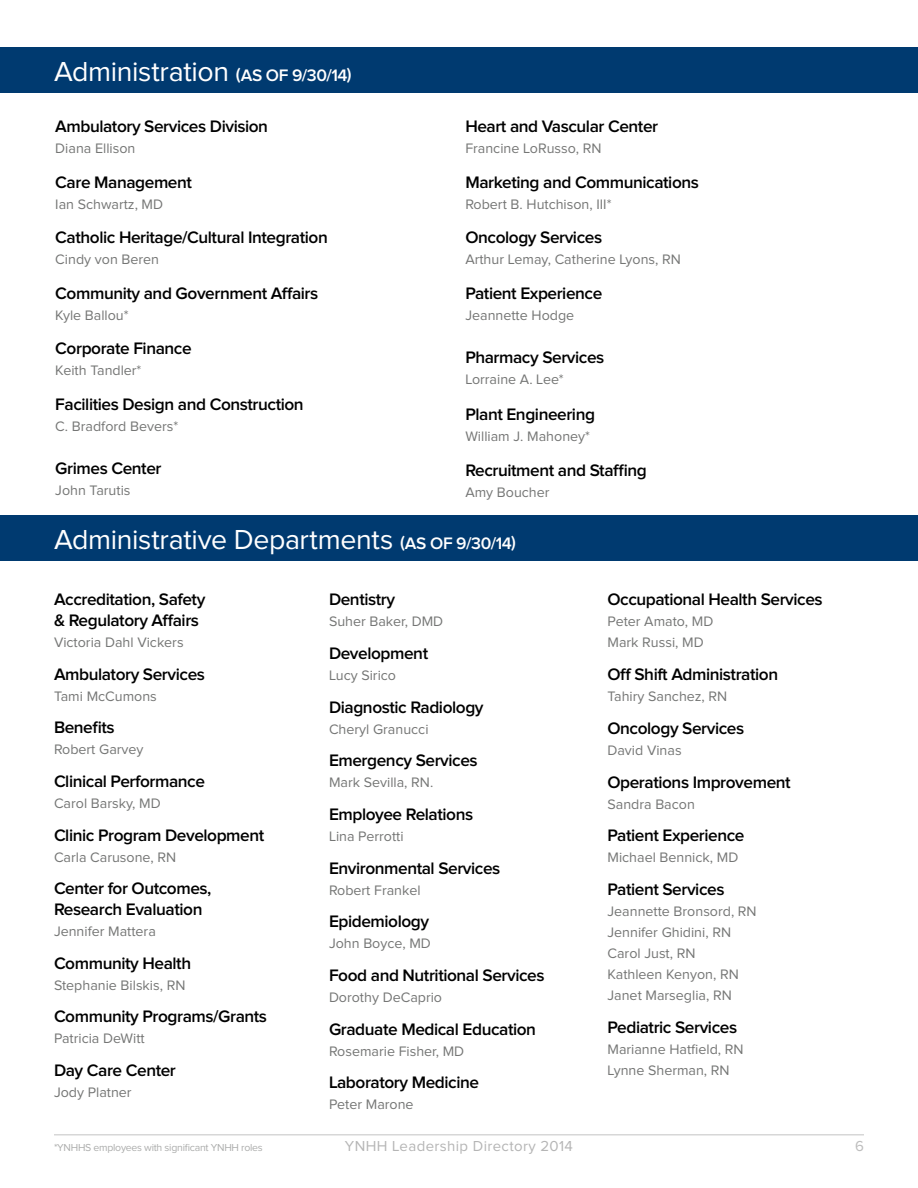
<style>
.page{position:relative;width:918px;height:1188px;background:#fff}
.page>*{position:absolute;margin:0;border:0;box-sizing:border-box;transform-origin:0 0}
.t1{font:28.5px "Proxima Nova";letter-spacing:-.015em;color:#fff}
.t2{font:600 17.25px/20.7px "Proxima Nova";letter-spacing:-.025em;color:#000}
.t3{font:15px "Proxima Nova";letter-spacing:.025em;color:#b5b5b5}
.t4{font:15px "Proxima Nova";color:#bdbdbd}
.t5{font:14.25px/21px "Proxima Nova";color:#757675}
.t6{font:10.5px "Proxima Nova";letter-spacing:-.025em;color:#acadac}
.s1{font-weight:600;font-size:17.25px}
</style>
<div class="page">
<hr style="left:54px;top:1134px;width:810px;height:2px;background:#d7d7d7">
<div style="left:0;top:47px;width:918px;height:45px;background:#003a70"></div>
<div style="left:0;top:515px;width:918px;height:46px;background:#003a70"></div>
<h1 class="t1" style="left:54px;top:58px;width:299px">Administration <span class="s1">(as of 9/30/14)</span></h1>
<p class="t2" style="left:55px;top:117px;width:214px">Ambulatory Services Division</p>
<p class="t5" style="left:55px;top:139px;width:82px">Diana Ellison</p>
<p class="t2" style="left:55px;top:172px;width:138px">Care Management</p>
<p class="t5" style="left:55px;top:194px;width:109px">Ian Schwartz, MD</p>
<p class="t2" style="left:55px;top:228px;width:274px">Catholic Heritage/Cultural Integration</p>
<p class="t5" style="left:55px;top:250px;width:105px">Cindy von Beren</p>
<p class="t2" style="left:55px;top:283px;width:265px">Community and Government Affairs</p>
<p class="t5" style="left:55px;top:305px;width:75px">Kyle Ballou*</p>
<p class="t2" style="left:55px;top:339px;width:138px">Corporate Finance</p>
<p class="t5" style="left:55px;top:361px;width:88px">Keith Tandler*</p>
<p class="t2" style="left:55px;top:394px;width:250px">Facilities Design and Construction</p>
<p class="t5" style="left:55px;top:416px;width:124px">C. Bradford Bevers*</p>
<p class="t2" style="left:55px;top:459px;width:108px">Grimes Center</p>
<p class="t5" style="left:55px;top:481px;width:77px">John Tarutis</p>
<p class="t2" style="left:465px;top:117px;width:194px">Heart and Vascular Center</p>
<p class="t5" style="left:465px;top:139px;width:138px">Francine LoRusso, RN</p>
<p class="t2" style="left:465px;top:172px;width:235px">Marketing and Communications</p>
<p class="t5" style="left:465px;top:194px;width:148px">Robert B. Hutchison, III*</p>
<p class="t2" style="left:465px;top:228px;width:138px">Oncology Services</p>
<p class="t5" style="left:465px;top:250px;width:217px">Arthur Lemay, Catherine Lyons, RN</p>
<p class="t2" style="left:465px;top:283px;width:138px">Patient Experience</p>
<p class="t5" style="left:465px;top:305px;width:110px">Jeannette Hodge</p>
<p class="t2" style="left:465px;top:348px;width:141px">Pharmacy Services</p>
<p class="t5" style="left:465px;top:370px;width:100px">Lorraine A. Lee*</p>
<p class="t2" style="left:465px;top:405px;width:131px">Plant Engineering</p>
<p class="t5" style="left:465px;top:427px;width:126px">William J. Mahoney*</p>
<p class="t2" style="left:465px;top:460px;width:183px">Recruitment and Staffing</p>
<p class="t5" style="left:465px;top:482px;width:86px">Amy Boucher</p>
<h1 class="t1" style="left:54px;top:527px;width:463px">Administrative Departments <span class="s1">(as of 9/30/14)</span></h1>
<p class="t2" style="left:54px;top:590px;width:153px">Accreditation, Safety &amp; Regulatory Affairs</p>
<p class="t5" style="left:54px;top:632px;width:131px">Victoria Dahl Vickers</p>
<p class="t2" style="left:54px;top:664px;width:152px">Ambulatory Services</p>
<p class="t5" style="left:54px;top:686px;width:104px">Tami McCumons</p>
<p class="t2" style="left:54px;top:718px;width:62px">Benefits</p>
<p class="t5" style="left:54px;top:740px;width:91px">Robert Garvey</p>
<p class="t2" style="left:54px;top:772px;width:153px">Clinical Performance</p>
<p class="t5" style="left:54px;top:793px;width:108px">Carol Barsky, MD</p>
<p class="t2" style="left:54px;top:825px;width:212px">Clinic Program Development</p>
<p class="t5" style="left:54px;top:847px;width:124px">Carla Carusone, RN</p>
<p class="t2" style="left:54px;top:879px;width:159px">Center for Outcomes,<br>Research Evaluation</p>
<p class="t5" style="left:54px;top:921px;width:103px">Jennifer Mattera</p>
<p class="t2" style="left:54px;top:953px;width:139px">Community Health</p>
<p class="t5" style="left:54px;top:975px;width:133px">Stephanie Bilskis, RN</p>
<p class="t2" style="left:54px;top:1007px;width:215px">Community Programs/Grants</p>
<p class="t5" style="left:54px;top:1029px;width:92px">Patricia DeWitt</p>
<p class="t2" style="left:54px;top:1061px;width:123px">Day Care Center</p>
<p class="t5" style="left:54px;top:1083px;width:79px">Jody Platner</p>
<p class="t2" style="left:329px;top:590px;width:68px">Dentistry</p>
<p class="t5" style="left:329px;top:612px;width:116px">Suher Baker, DMD</p>
<p class="t2" style="left:329px;top:643px;width:101px">Development</p>
<p class="t5" style="left:329px;top:665px;width:69px">Lucy Sirico</p>
<p class="t2" style="left:329px;top:697px;width:156px">Diagnostic Radiology</p>
<p class="t5" style="left:329px;top:719px;width:101px">Cheryl Granucci</p>
<p class="t2" style="left:329px;top:751px;width:150px">Emergency Services</p>
<p class="t5" style="left:329px;top:773px;width:106px">Mark Sevilla, RN.</p>
<p class="t2" style="left:329px;top:805px;width:146px">Employee Relations</p>
<p class="t5" style="left:329px;top:826px;width:76px">Lina Perrotti</p>
<p class="t2" style="left:329px;top:858px;width:173px">Environmental Services</p>
<p class="t5" style="left:329px;top:880px;width:93px">Robert Frankel</p>
<p class="t2" style="left:329px;top:912px;width:102px">Epidemiology</p>
<p class="t5" style="left:329px;top:934px;width:103px">John Boyce, MD</p>
<p class="t2" style="left:329px;top:966px;width:217px">Food and Nutritional Services</p>
<p class="t5" style="left:329px;top:987px;width:115px">Dorothy DeCaprio</p>
<p class="t2" style="left:329px;top:1019px;width:209px">Graduate Medical Education</p>
<p class="t5" style="left:329px;top:1041px;width:137px">Rosemarie Fisher, MD</p>
<p class="t2" style="left:329px;top:1073px;width:152px">Laboratory Medicine</p>
<p class="t5" style="left:329px;top:1095px;width:86px">Peter Marone</p>
<p class="t2" style="left:608px;top:590px;width:217px">Occupational Health Services</p>
<p class="t5" style="left:608px;top:612px;width:107px">Peter Amato, MD<br>Mark Russi, MD</p>
<p class="t2" style="left:608px;top:664px;width:172px">Off Shift Administration</p>
<p class="t5" style="left:608px;top:686px;width:121px">Tahiry Sanchez, RN</p>
<p class="t2" style="left:608px;top:718px;width:138px">Oncology Services</p>
<p class="t5" style="left:608px;top:740px;width:76px">David Vinas</p>
<p class="t2" style="left:608px;top:772px;width:185px">Operations Improvement</p>
<p class="t5" style="left:608px;top:794px;width:89px">Sandra Bacon</p>
<p class="t2" style="left:608px;top:826px;width:138px">Patient Experience</p>
<p class="t5" style="left:608px;top:848px;width:132px">Michael Bennick, MD</p>
<p class="t2" style="left:608px;top:880px;width:118px">Patient Services</p>
<p class="t5" style="left:608px;top:901px;width:151px">Jeannette Bronsord, RN<br>Jennifer Ghidini, RN<br>Carol Just, RN<br>Kathleen Kenyon, RN<br>Janet Marseglia, RN</p>
<p class="t2" style="left:608px;top:1017px;width:131px">Pediatric Services</p>
<p class="t5" style="left:608px;top:1039px;width:138px">Marianne Hatfield, RN<br>Lynne Sherman, RN</p>
<p class="t6" style="left:54px;top:1143px;width:210px">*YNHHS employees with significant YNHH roles</p>
<p class="t3" style="left:345px;top:1139px;width:230px">YNHH Leadership Directory 2014</p>
<p class="t4" style="left:855px;top:1139px;width:10px">6</p>
</div>
